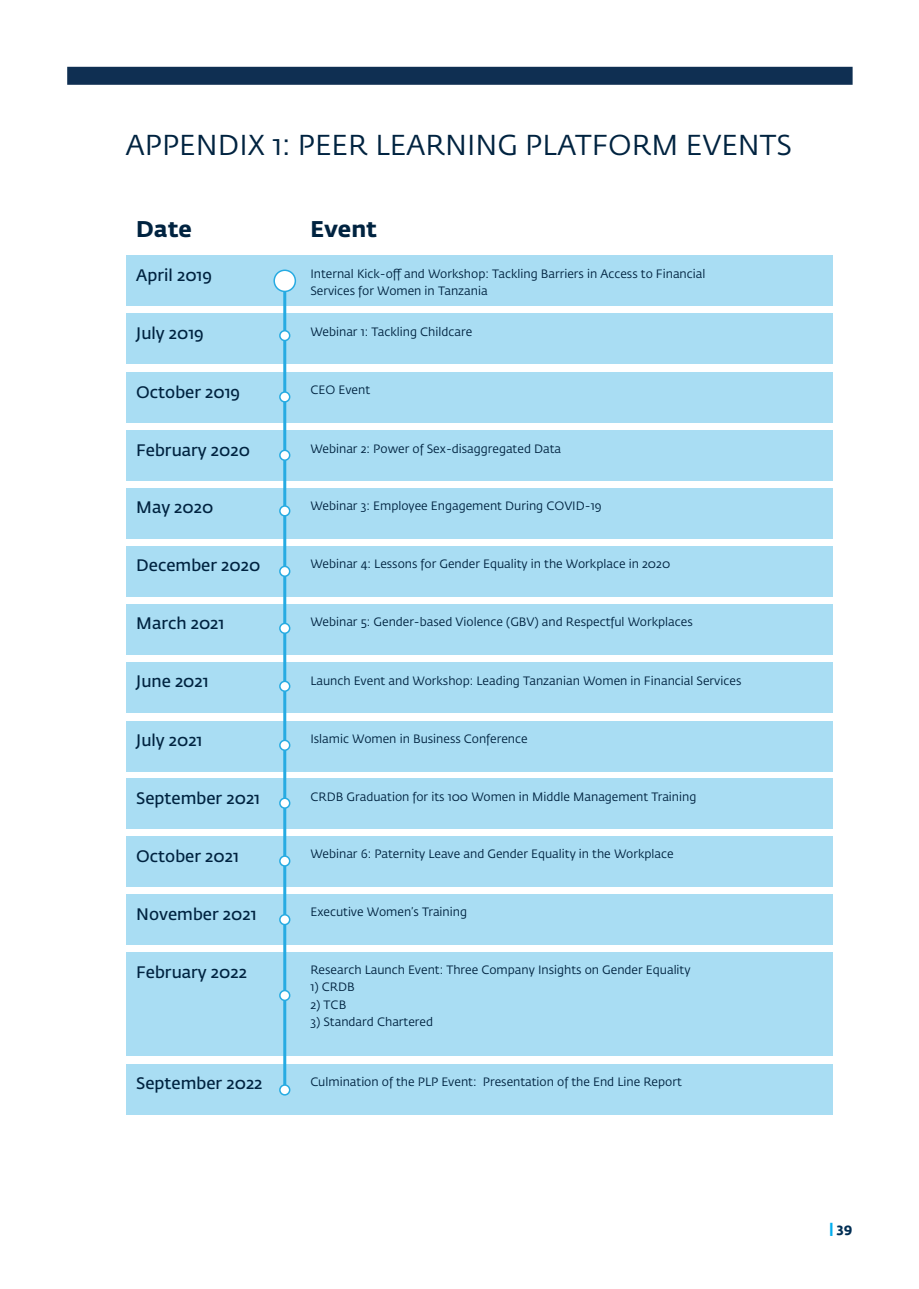
<style>
.page{position:relative;width:919px;height:1289px;background:#fff}
.page>*{position:absolute;margin:0;border:0;box-sizing:border-box;transform-origin:0 0}
.t1{font:28.5px "Fedra Sans Std";color:#002340}
.t2{font:700 22.5px "Fedra Sans Std";color:#002340}
.t3{font:600 16.5px "Fedra Sans Std";color:#002340}
.t4{font:700 13.5px "Fedra Sans Std";color:#002e54}
.t5{font:12px/17.4px "Fedra Sans Std";color:#002340}
.s1{color:#00aeef}
</style>
<div class="page">
<div style="left:126px;top:546px;width:707px;height:50px;background:#a9ddf3"></div>
<div style="left:126px;top:372px;width:707px;height:51px;background:#a9ddf3"></div>
<div style="left:126px;top:720px;width:707px;height:51px;background:#a9ddf3"></div>
<div style="left:126px;top:255px;width:707px;height:51px;background:#a9ddf3"></div>
<div style="left:126px;top:604px;width:707px;height:50px;background:#a9ddf3"></div>
<div style="left:126px;top:430px;width:707px;height:51px;background:#a9ddf3"></div>
<div style="left:126px;top:778px;width:707px;height:51px;background:#a9ddf3"></div>
<div style="left:126px;top:894px;width:707px;height:50px;background:#a9ddf3"></div>
<div style="left:126px;top:1064px;width:707px;height:50px;background:#a9ddf3"></div>
<div style="left:126px;top:313px;width:707px;height:51px;background:#a9ddf3"></div>
<div style="left:126px;top:661px;width:707px;height:51px;background:#a9ddf3"></div>
<div style="left:126px;top:488px;width:707px;height:50px;background:#a9ddf3"></div>
<div style="left:126px;top:836px;width:707px;height:51px;background:#a9ddf3"></div>
<div style="left:126px;top:952px;width:707px;height:103px;background:#a9ddf3"></div>
<div style="left:67px;top:67px;width:785px;height:18px;background:#0f2f52"></div>
<hr style="left:283px;top:281px;width:3px;height:808px;background:#27abe2">
<div style="left:274px;top:270px;width:21px;height:21px;background:#fff;border-radius:50%"></div>
<div style="left:273px;top:269px;width:23px;height:23px;border:2px solid #27abe2;border-radius:50%"></div>
<div style="left:280px;top:331px;width:10px;height:9px;background:#fff;border-radius:50%"></div>
<div style="left:279px;top:330px;width:11px;height:11px;border:2px solid #27abe2;border-radius:50%"></div>
<div style="left:280px;top:392px;width:10px;height:10px;background:#fff;border-radius:50%"></div>
<div style="left:279px;top:391px;width:11px;height:11px;border:2px solid #27abe2;border-radius:50%"></div>
<div style="left:280px;top:450px;width:10px;height:10px;background:#fff;border-radius:50%"></div>
<div style="left:279px;top:449px;width:11px;height:12px;border:2px solid #27abe2;border-radius:50%"></div>
<div style="left:280px;top:506px;width:10px;height:10px;background:#fff;border-radius:50%"></div>
<div style="left:279px;top:505px;width:11px;height:11px;border:2px solid #27abe2;border-radius:50%"></div>
<div style="left:280px;top:566px;width:10px;height:10px;background:#fff;border-radius:50%"></div>
<div style="left:279px;top:565px;width:11px;height:12px;border:2px solid #27abe2;border-radius:50%"></div>
<div style="left:280px;top:623px;width:10px;height:10px;background:#fff;border-radius:50%"></div>
<div style="left:279px;top:622px;width:11px;height:12px;border:2px solid #27abe2;border-radius:50%"></div>
<div style="left:280px;top:681px;width:10px;height:10px;background:#fff;border-radius:50%"></div>
<div style="left:279px;top:680px;width:11px;height:12px;border:2px solid #27abe2;border-radius:50%"></div>
<div style="left:280px;top:740px;width:10px;height:10px;background:#fff;border-radius:50%"></div>
<div style="left:279px;top:739px;width:11px;height:12px;border:2px solid #27abe2;border-radius:50%"></div>
<div style="left:280px;top:798px;width:10px;height:10px;background:#fff;border-radius:50%"></div>
<div style="left:279px;top:797px;width:11px;height:11px;border:2px solid #27abe2;border-radius:50%"></div>
<div style="left:280px;top:856px;width:10px;height:9px;background:#fff;border-radius:50%"></div>
<div style="left:279px;top:855px;width:11px;height:11px;border:2px solid #27abe2;border-radius:50%"></div>
<div style="left:280px;top:914px;width:10px;height:10px;background:#fff;border-radius:50%"></div>
<div style="left:279px;top:914px;width:11px;height:11px;border:2px solid #27abe2;border-radius:50%"></div>
<div style="left:280px;top:990px;width:10px;height:10px;background:#fff;border-radius:50%"></div>
<div style="left:279px;top:989px;width:11px;height:12px;border:2px solid #27abe2;border-radius:50%"></div>
<div style="left:280px;top:1085px;width:10px;height:9px;background:#fff;border-radius:50%"></div>
<div style="left:279px;top:1084px;width:11px;height:11px;border:2px solid #27abe2;border-radius:50%"></div>
<p class="t1" style="left:126px;top:128px;width:667px">APPENDIX 1: PEER LEARNING PLATFORM EVENTS</p>
<p class="t2" style="left:136px;top:215px;width:57px">Date</p>
<p class="t3" style="left:136px;top:265px;width:77px">April 2019</p>
<p class="t5" style="left:310px;top:265px;width:396px">Internal Kick-off and Workshop: Tackling Barriers in Access to Financial<br>Services for Women in Tanzania</p>
<p class="t5" style="left:310px;top:323px;width:163px">Webinar 1: Tackling Childcare</p>
<p class="t2" style="left:310px;top:215px;width:68px">Event</p>
<p class="t3" style="left:136px;top:323px;width:69px">July 2019</p>
<p class="t3" style="left:136px;top:382px;width:106px">October 2019</p>
<p class="t5" style="left:310px;top:381px;width:61px">CEO Event</p>
<p class="t3" style="left:136px;top:440px;width:115px">February 2020</p>
<p class="t5" style="left:310px;top:440px;width:252px">Webinar 2: Power of Sex-disaggregated Data</p>
<p class="t3" style="left:136px;top:497px;width:79px">May 2020</p>
<p class="t5" style="left:310px;top:497px;width:293px">Webinar 3: Employee Engagement During COVID-19</p>
<p class="t3" style="left:136px;top:555px;width:126px">December 2020</p>
<p class="t5" style="left:310px;top:555px;width:361px">Webinar 4: Lessons for Gender Equality in the Workplace in 2020</p>
<p class="t3" style="left:136px;top:613px;width:90px">March 2021</p>
<p class="t5" style="left:310px;top:613px;width:384px">Webinar 5: Gender-based Violence (GBV) and Respectful Workplaces</p>
<p class="t3" style="left:136px;top:671px;width:74px">June 2021</p>
<p class="t5" style="left:310px;top:672px;width:432px">Launch Event and Workshop: Leading Tanzanian Women in Financial Services</p>
<p class="t3" style="left:136px;top:730px;width:68px">July 2021</p>
<p class="t5" style="left:310px;top:729px;width:219px">Islamic Women in Business Conference</p>
<p class="t3" style="left:136px;top:788px;width:125px">September 2021</p>
<p class="t5" style="left:310px;top:788px;width:387px">CRDB Graduation for its 100 Women in Middle Management Training</p>
<p class="t3" style="left:136px;top:846px;width:104px">October 2021</p>
<p class="t5" style="left:310px;top:845px;width:365px">Webinar 6: Paternity Leave and Gender Equality in the Workplace</p>
<p class="t3" style="left:136px;top:903px;width:122px">November 2021</p>
<p class="t5" style="left:310px;top:903px;width:158px">Executive Women’s Training</p>
<p class="t3" style="left:136px;top:961px;width:112px">February 2022</p>
<p class="t5" style="left:310px;top:961px;width:381px">Research Launch Event: Three Company Insights on Gender Equality</p>
<p class="t5" style="left:310px;top:978px;width:46px">1) CRDB</p>
<p class="t5" style="left:310px;top:996px;width:37px">2) TCB</p>
<p class="t5" style="left:310px;top:1013px;width:124px">3) Standard Chartered</p>
<p class="t3" style="left:136px;top:1073px;width:128px">September 2022</p>
<p class="t5" style="left:310px;top:1073px;width:373px">Culmination of the PLP Event: Presentation of the End Line Report</p>
<p class="t4" style="left:829px;top:1219px;width:24px"><span class="s1">|</span> 39</p>
</div>
